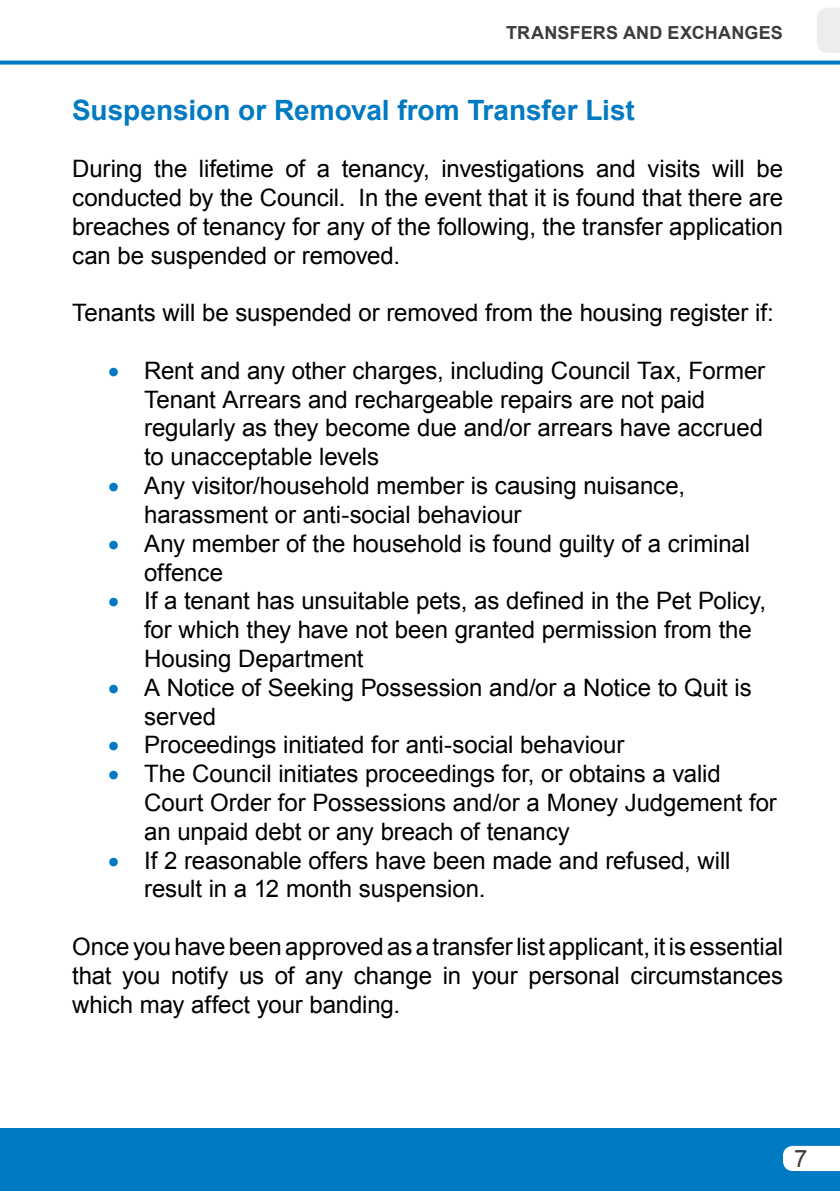
<style>
.page{position:relative;width:840px;height:1191px;background:#fff}
.page>*{position:absolute;margin:0;border:0;box-sizing:border-box;transform-origin:0 0}
.t1{font:700 28px "Arial";color:#007ac2}
.t2{font:24px/28.8px "Arial";letter-spacing:-.005em;color:#000}
.t3{font:24px "Arial";color:#3c3c3b}
.t4{font:700 18px "Arial";letter-spacing:.01em;color:#3c3c3b}
.s1{color:#007ac2}
</style>
<div class="page">
<div style="left:0;top:1128px;width:839px;height:63px;background:#007ac2"></div>
<svg style="left:0;top:61px;width:839px;height:4px;background:#1b88c8"></svg>
<svg style="left:782px;top:1145px;width:57px;height:26px"></svg>
<svg style="left:817px;top:8px;width:22px;height:45px"></svg>
<p class="t4" style="left:506px;top:20px;width:278px">TRANSFERS AND EXCHANGES</p>
<p class="t1" style="left:72px;top:91px;width:564px">Suspension or Removal from Transfer List</p>
<p class="t2" style="left:72px;top:155px;width:712px;text-align:justify">During the lifetime of a tenancy, investigations and visits will be conducted by the Council. In the event that it is found that there are breaches of tenancy for any of the following, the transfer application can be suspended or removed.</p>
<p class="t2" style="left:72px;top:299px;width:702px">Tenants will be suspended or removed from the housing register if:</p>
<p class="t2" style="left:144px;top:356px;width:622px;text-indent:-36px"><span class="s1">•</span> Rent and any other charges, including Council Tax, Former Tenant Arrears and rechargeable repairs are not paid regularly as they become due and/or arrears have accrued to unacceptable levels</p>
<p class="t2" style="left:144px;top:471px;width:542px;text-indent:-36px"><span class="s1">•</span> Any visitor/household member is causing nuisance, harassment or anti-social behaviour</p>
<p class="t2" style="left:144px;top:529px;width:607px;text-indent:-36px"><span class="s1">•</span> Any member of the household is found guilty of a criminal offence</p>
<p class="t2" style="left:144px;top:587px;width:623px;text-indent:-36px"><span class="s1">•</span> If a tenant has unsuitable pets, as defined in the Pet Policy, for which they have not been granted permission from the<br>Housing Department</p>
<p class="t2" style="left:144px;top:673px;width:608px;text-indent:-36px"><span class="s1">•</span> A Notice of Seeking Possession and/or a Notice to Quit is served</p>
<p class="t2" style="left:108px;top:731px;width:517px"><span class="s1">•</span> Proceedings initiated for anti-social behaviour</p>
<p class="t2" style="left:144px;top:759px;width:634px;text-indent:-36px"><span class="s1">•</span> The Council initiates proceedings for, or obtains a valid<br>Court Order for Possessions and/or a Money Judgement for an unpaid debt or any breach of tenancy</p>
<p class="t2" style="left:144px;top:846px;width:587px;text-indent:-36px"><span class="s1">•</span> If 2 reasonable offers have been made and refused, will result in a 12 month suspension.</p>
<p class="t2" style="left:72px;top:932px;width:712px;text-align:justify">Once you have been approved as a transfer list applicant, it is essential that you notify us of any change in your personal circumstances which may affect your banding.</p>
<p class="t3" style="left:793px;top:1143px;width:15px">7</p>
</div>
